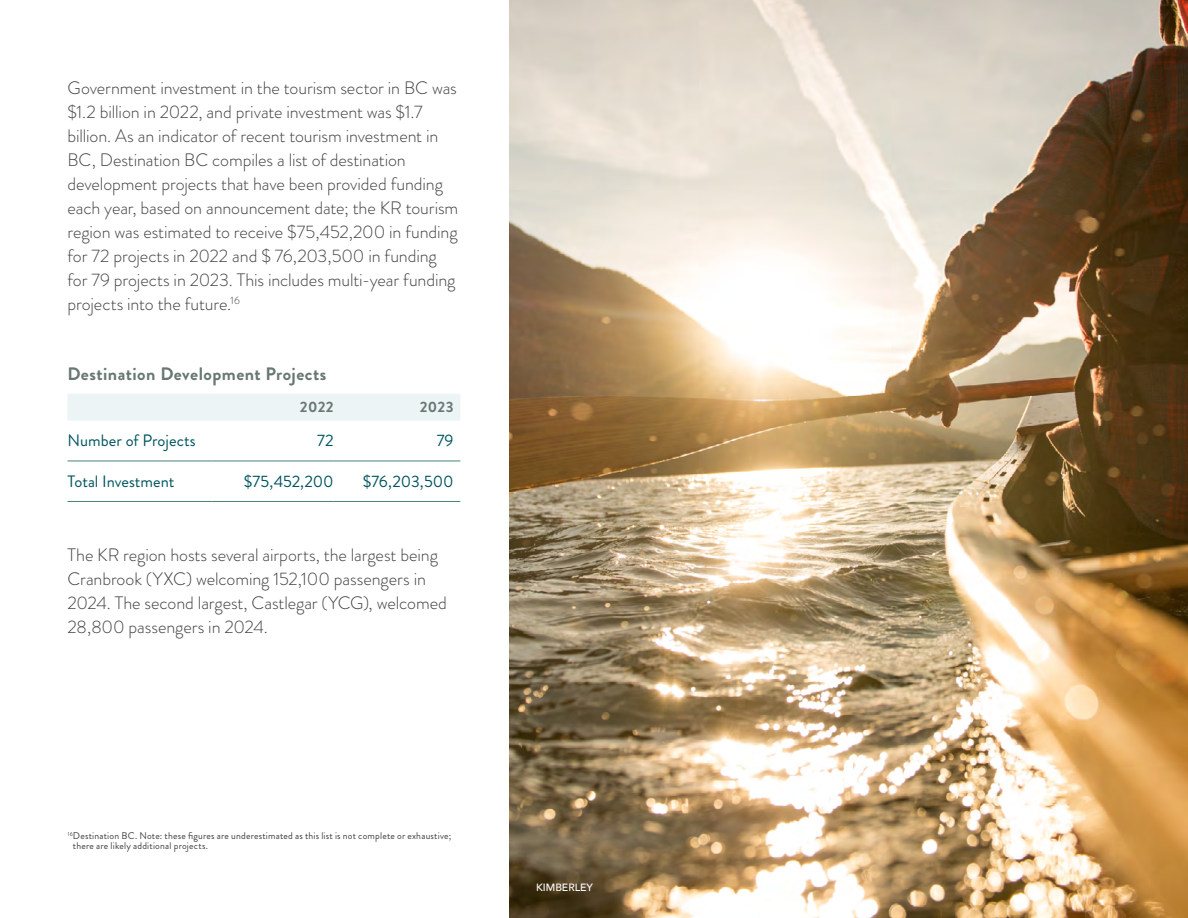
<style>
.page{position:relative;width:1188px;height:918px;background:#fff}
.page>*{position:absolute;margin:0;border:0;box-sizing:border-box;transform-origin:0 0}
.Body{font:300 18px/24px "Brandon Grotesque";letter-spacing:-.005em;color:#414042}
.Table_H1{font:700 18px "Brandon Grotesque";letter-spacing:.025em;color:#677872}
.Table{font:16.5px "Brandon Grotesque";color:#00555f}
.Table_H1-2{font:700 15px "Brandon Grotesque";letter-spacing:.025em;color:#677872}
.t1{font:500 10.5px "Avenir";color:#fff}
.Mouse{font:9.75px/10.5px "Brandon Grotesque";letter-spacing:.02em;color:#414042}
</style>
<div class="page">
<div style="left:68px;top:394px;width:392px;height:27px;background:#ecf4f5"></div>
<hr style="left:68px;top:461px;width:143px;height:1px;background:#458279">
<hr style="left:211px;top:461px;width:123px;height:1px;background:#458279">
<hr style="left:334px;top:461px;width:126px;height:1px;background:#458279">
<hr style="left:68px;top:501px;width:143px;height:1px;background:#458279">
<hr style="left:211px;top:501px;width:123px;height:1px;background:#458279">
<hr style="left:334px;top:501px;width:126px;height:1px;background:#458279">
<img style="left:510px;top:0;width:678px;height:918px">
<p class="Body" style="left:68px;top:75px;width:392px">Government investment in the tourism sector in BC was $1.2 billion in 2022, and private investment was $1.7 billion. As an indicator of recent tourism investment in BC, Destination BC compiles a list of destination development projects that have been provided funding each year, based on announcement date; the KR tourism region was estimated to receive $75,452,200 in funding for 72 projects in 2022 and $ 76,203,500 in funding for 79 projects in 2023. This includes multi-year funding projects into the future.<sup>16</sup></p>
<p class="Table_H1" style="left:68px;top:361px;width:260px">Destination Development Projects</p>
<p class="Table_H1-2" style="left:300px;top:397px;width:35px">2022</p>
<p class="Table_H1-2" style="left:420px;top:397px;width:35px">2023</p>
<p class="Table" style="left:68px;top:429px;width:130px">Number of Projects</p>
<p class="Table" style="left:317px;top:429px;width:18px">72</p>
<p class="Table" style="left:437px;top:429px;width:18px">79</p>
<p class="Table" style="left:68px;top:470px;width:108px">Total Investment</p>
<p class="Table" style="left:244px;top:470px;width:91px">$75,452,200</p>
<p class="Table" style="left:363px;top:470px;width:92px">$76,203,500</p>
<p class="Body" style="left:68px;top:543px;width:381px">The KR region hosts several airports, the largest being Cranbrook (YXC) welcoming 152,100 passengers in 2024. The second largest, Castlegar (YCG), welcomed 28,800 passengers in 2024.</p>
<p class="Mouse" style="left:73px;top:830px;width:380px;text-indent:-5px"><sup>16</sup>Destination BC. Note: these figures are underestimated as this list is not complete or exhaustive; there are likely additional projects.</p>
<p class="t1" style="left:536px;top:878px;width:58px">KIMBERLEY</p>
</div>
